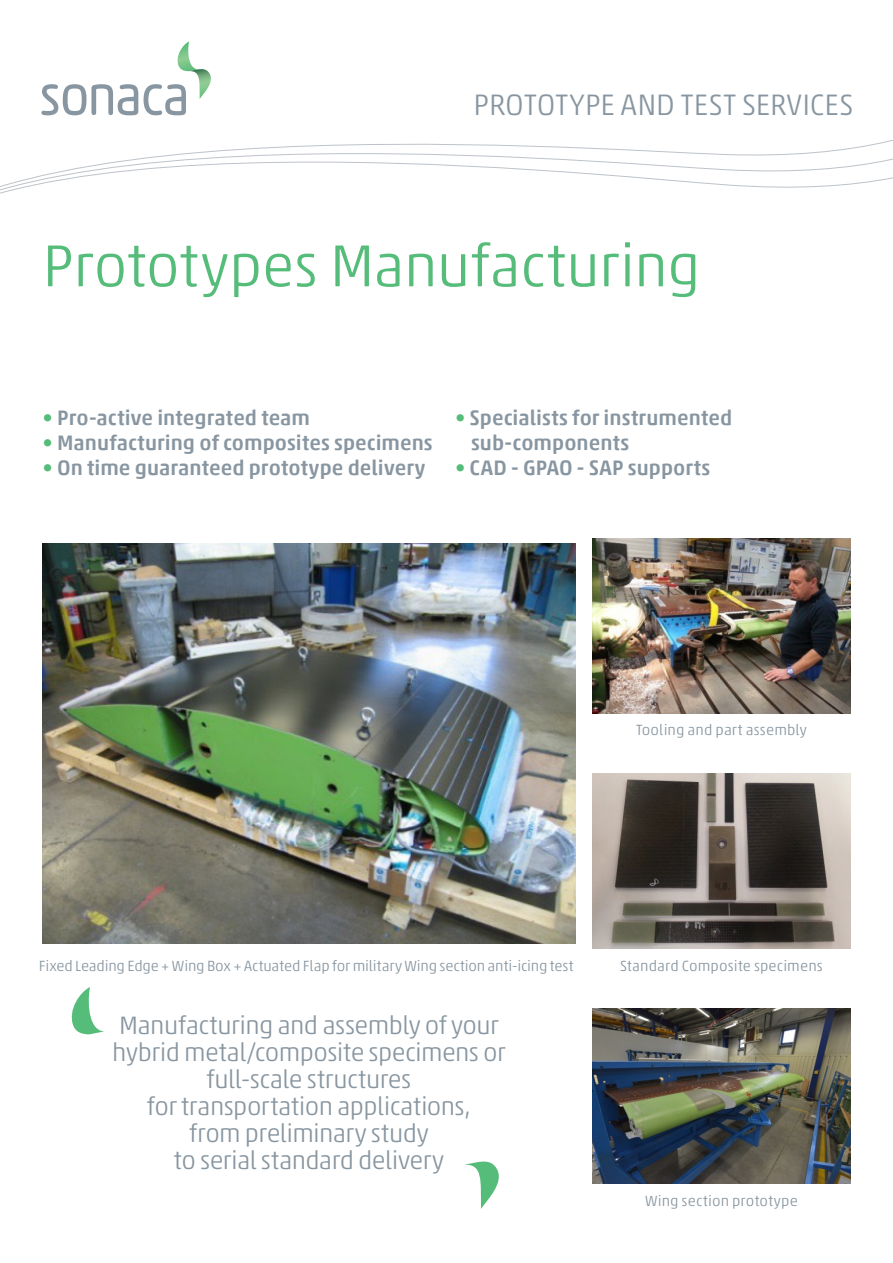
<style>
.page{position:relative;width:893px;height:1263px;background:#fff}
.page>*{position:absolute;margin:0;border:0;box-sizing:border-box;transform-origin:0 0}
.t1{font:300 60px "Akko Pro";letter-spacing:-.005em;color:#55bc7a}
.t2{font:300 30px "Akko Pro";color:#8896a1}
.t3{font:300 25.5px "Akko Pro";letter-spacing:-.025em;color:#8896a1}
.t4{font:500 21px "Akko Pro";color:#8896a1}
.t5{font:300 15px "Akko Pro";letter-spacing:.005em;color:#8896a1}
.s1{color:#55bc7a}
</style>
<div class="page">
<svg style="left:0;top:91px;width:893px;height:103px"></svg>
<svg style="left:41px;top:84px;width:97px;height:31px"></svg>
<svg style="left:144px;top:41px;width:70px;height:74px"></svg>
<img style="left:43px;top:543px;width:532px;height:401px">
<img style="left:592px;top:774px;width:258px;height:175px">
<img style="left:592px;top:1009px;width:258px;height:175px">
<img style="left:592px;top:538px;width:258px;height:175px">
<svg style="left:71px;top:987px;width:33px;height:47px"></svg>
<svg style="left:464px;top:1161px;width:35px;height:48px"></svg>
<p class="t2" style="left:473px;top:86px;width:381px">PROTOTYPE AND TEST SERVICES</p>
<p class="t1" style="left:43px;top:230px;width:659px">Prototypes Manufacturing</p>
<p class="t4" style="left:43px;top:404px;width:269px"><span class="s1">•</span> Pro-active integrated team</p>
<p class="t4" style="left:43px;top:430px;width:392px"><span class="s1">•</span> Manufacturing of composites specimens</p>
<p class="t4" style="left:43px;top:455px;width:384px"><span class="s1">•</span> On time guaranteed prototype delivery</p>
<p class="t4" style="left:455px;top:404px;width:279px"><span class="s1">•</span> Specialists for instrumented</p>
<p class="t4" style="left:471px;top:430px;width:160px">sub-components</p>
<p class="t4" style="left:455px;top:455px;width:257px"><span class="s1">•</span> CAD - GPAO - SAP supports</p>
<p class="t5" style="left:636px;top:721px;width:172px">Tooling and part assembly</p>
<p class="t5" style="left:39px;top:956px;width:536px">Fixed Leading Edge + Wing Box + Actuated Flap for military Wing section anti-icing test</p>
<p class="t5" style="left:620px;top:956px;width:204px">Standard Composite specimens</p>
<p class="t3" style="left:119px;top:1010px;width:381px">Manufacturing and assembly of your</p>
<p class="t3" style="left:112px;top:1037px;width:395px">hybrid metal/composite specimens or</p>
<p class="t3" style="left:207px;top:1064px;width:206px">full-scale structures</p>
<p class="t3" style="left:147px;top:1091px;width:326px">for transportation applications,</p>
<p class="t3" style="left:189px;top:1118px;width:241px">from preliminary study</p>
<p class="t3" style="left:174px;top:1145px;width:272px">to serial standard delivery</p>
<p class="t5" style="left:645px;top:1191px;width:154px">Wing section prototype</p>
</div>
